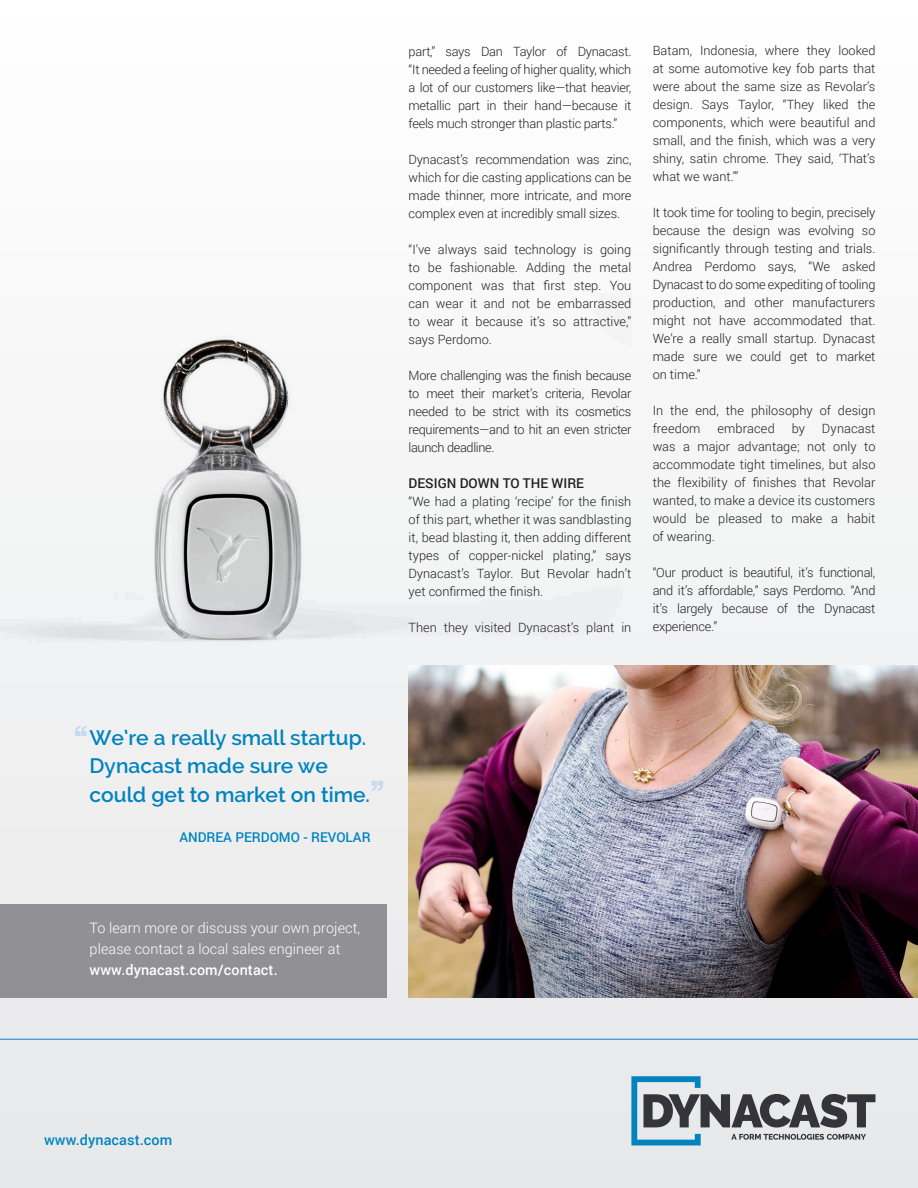
<style>
.page{position:relative;width:918px;height:1188px;background:#fff}
.page>*{position:absolute;margin:0;border:0;box-sizing:border-box;transform-origin:0 0}
.t1{font:600 21px/28.5px "Raleway";color:#0083bf}
.t2{font:300 14.4px/21px "Roboto";letter-spacing:.005em;color:#fff}
.t3{font:500 14.4px "Roboto";letter-spacing:.005em;color:#0083bf}
.t4{font:500 13.5px "Roboto";color:#0083bf}
.t5{font:500 13.5px "Roboto";color:#231f20}
.t6{font:300 12.75px/18px "Roboto";color:#231f20;text-align:justify}
.s1{font-weight:500}
</style>
<div class="page">
<div style="left:0;top:0;width:918px;height:1188px;background:linear-gradient(to right,#f2f2f3,#f6f6f7)"></div>
<img style="left:0;top:293px;width:631px;height:422px">
<svg style="left:75px;top:726px;width:12px;height:10px"></svg>
<svg style="left:372px;top:781px;width:11px;height:10px"></svg>
<div style="left:0;top:904px;width:387px;height:93px;background:#919094"></div>
<img style="left:409px;top:665px;width:509px;height:332px">
<hr style="left:0;top:1039px;width:918px;height:1px;background:#0083bf">
<svg style="left:631px;top:1076px;width:244px;height:69px;background:#a2abb3"></svg>
<p class="t1" style="left:90px;top:723px;width:282px">We’re a really small startup.<br>Dynacast made sure we could get to market on time.</p>
<p class="t4" style="left:179px;top:827px;width:193px">ANDREA PERDOMO - REVOLAR</p>
<p class="t2" style="left:90px;top:917px;width:272px">To learn more or discuss your own project, please contact a local sales engineer at <span class="s1">www.dynacast.com/contact.</span></p>
<p class="t6" style="left:409px;top:42px;width:224px">part,” says Dan Taylor of Dynacast. “It needed a feeling of higher quality, which a lot of our customers like—that heavier, metallic part in their hand—because it feels much stronger than plastic parts.”</p>
<p class="t6" style="left:409px;top:150px;width:224px">Dynacast’s recommendation was zinc, which for die casting applications can be made thinner, more intricate, and more complex even at incredibly small sizes.</p>
<p class="t6" style="left:409px;top:240px;width:224px">“I’ve always said technology is going to be fashionable. Adding the metal component was that first step. You can wear it and not be embarrassed to wear it because it’s so attractive,” says Perdomo.</p>
<p class="t6" style="left:409px;top:366px;width:224px">More challenging was the finish because to meet their market’s criteria, Revolar needed to be strict with its cosmetics requirements—and to hit an even stricter launch deadline.</p>
<p class="t5" style="left:409px;top:474px;width:177px">DESIGN DOWN TO THE WIRE</p>
<p class="t6" style="left:409px;top:492px;width:224px">“We had a plating ‘recipe’ for the finish of this part, whether it was sandblasting it, bead blasting it, then adding different types of copper-nickel plating,” says Dynacast’s Taylor. But Revolar hadn’t yet confirmed the finish.</p>
<p class="t6" style="left:409px;top:618px;width:224px">Then they visited Dynacast’s plant in</p>
<p class="t6" style="left:653px;top:41px;width:224px">Batam, Indonesia, where they looked at some automotive key fob parts that were about the same size as Revolar’s design. Says Taylor, “They liked the components, which were beautiful and small, and the finish, which was a very shiny, satin chrome. They said, ‘That’s what we want.’”</p>
<p class="t6" style="left:653px;top:203px;width:224px">It took time for tooling to begin, precisely because the design was evolving so significantly through testing and trials.<br>Andrea Perdomo says, “We asked Dynacast to do some expediting of tooling production, and other manufacturers might not have accommodated that.<br>We’re a really small startup. Dynacast made sure we could get to market on time.”</p>
<p class="t6" style="left:653px;top:401px;width:224px">In the end, the philosophy of design freedom</p>
<p class="t6" style="left:718px;top:419px;width:59px">embraced</p>
<p class="t6" style="left:792px;top:419px;width:15px">by</p>
<p class="t6" style="left:653px;top:419px;width:224px;text-indent:169px">Dynacast was a major advantage; not only to accommodate tight timelines, but also the flexibility of finishes that Revolar wanted, to make a device its customers would be pleased to make a habit of wearing.</p>
<p class="t6" style="left:653px;top:563px;width:224px">“Our product is beautiful, it’s functional, and it’s affordable,” says Perdomo. “And it’s largely because of the Dynacast experience.”</p>
<p class="t3" style="left:44px;top:1129px;width:130px">www.dynacast.com</p>
</div>
